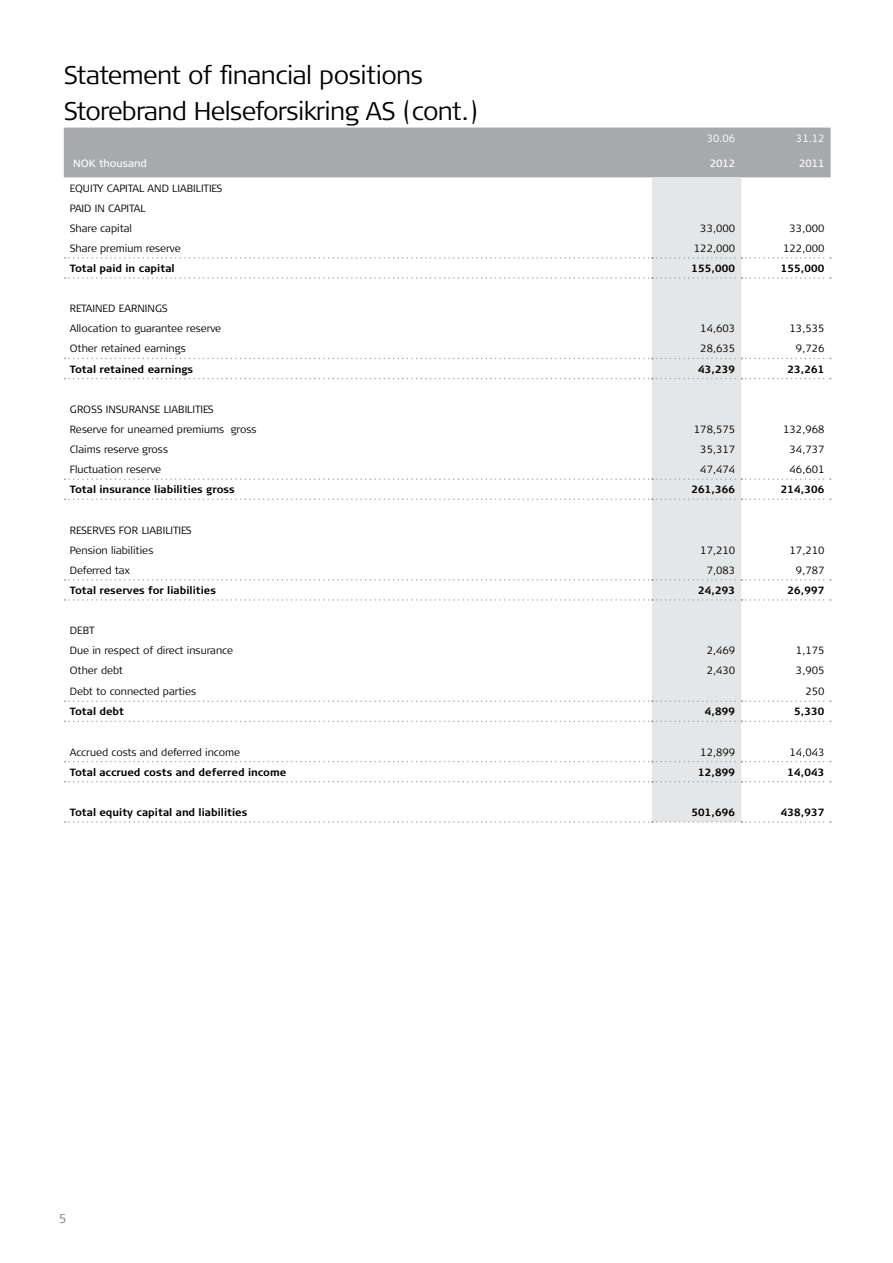
<style>
.page{position:relative;width:893px;height:1263px;background:#fff}
.page>*{position:absolute;margin:0;border:0;box-sizing:border-box;transform-origin:0 0}
.t1{font:300 25.5px/36px "Signa Column";letter-spacing:-.02em;color:#000}
.t2{font:300 12.75px "Signa Column";color:#808285}
.t3{font:300 10.5px/20.1px "Signa Column";color:#000}
.t4{font:700 10.5px "Signa Column";color:#000}
.t5{font:10.5px "Signa Column";color:#fff}
.t6{font:300 10.5px "Signa Column";color:#fff}
</style>
<div class="page">
<div style="left:64px;top:128px;width:767px;height:49px;background:#a7a9ac"></div>
<div style="left:652px;top:177px;width:89px;height:644px;background:#e5e6e7"></div>
<svg style="left:65px;top:257px;width:766px;height:2px"></svg>
<svg style="left:65px;top:277px;width:766px;height:2px"></svg>
<svg style="left:65px;top:358px;width:766px;height:1px"></svg>
<svg style="left:65px;top:378px;width:766px;height:1px"></svg>
<svg style="left:65px;top:478px;width:766px;height:2px"></svg>
<svg style="left:65px;top:499px;width:766px;height:1px"></svg>
<svg style="left:65px;top:579px;width:766px;height:1px"></svg>
<svg style="left:65px;top:599px;width:766px;height:2px"></svg>
<svg style="left:65px;top:700px;width:766px;height:2px"></svg>
<svg style="left:65px;top:721px;width:766px;height:1px"></svg>
<svg style="left:65px;top:761px;width:766px;height:1px"></svg>
<svg style="left:65px;top:781px;width:766px;height:1px"></svg>
<svg style="left:65px;top:821px;width:766px;height:2px"></svg>
<h1 class="t1" style="left:64px;top:57px;width:416px">Statement of financial positions<br>Storebrand Helseforsikring AS (cont.)</h1>
<p class="t6" style="left:707px;top:132px;width:30px">30.06</p>
<p class="t6" style="left:796px;top:132px;width:30px">31.12</p>
<p class="t5" style="left:73px;top:157px;width:75px">NOK thousand</p>
<p class="t5" style="left:710px;top:157px;width:27px">2012</p>
<p class="t5" style="left:799px;top:157px;width:27px">2011</p>
<p class="t3" style="left:70px;top:178px;width:154px">EQUITY CAPITAL AND LIABILITIES<br>PAID IN CAPITAL<br>Share capital</p>
<p class="t3" style="left:700px;top:218px;width:36px">33,000</p>
<p class="t3" style="left:790px;top:218px;width:36px">33,000</p>
<p class="t3" style="left:70px;top:238px;width:112px">Share premium reserve</p>
<p class="t3" style="left:694px;top:238px;width:43px">122,000</p>
<p class="t3" style="left:783px;top:238px;width:43px">122,000</p>
<p class="t4" style="left:70px;top:262px;width:106px">Total paid in capital</p>
<p class="t4" style="left:691px;top:262px;width:45px">155,000</p>
<p class="t4" style="left:781px;top:262px;width:45px">155,000</p>
<p class="t3" style="left:70px;top:299px;width:153px">RETAINED EARNINGS<br>Allocation to guarantee reserve</p>
<p class="t3" style="left:700px;top:319px;width:36px">14,603</p>
<p class="t3" style="left:790px;top:319px;width:36px">13,535</p>
<p class="t3" style="left:70px;top:339px;width:117px">Other retained earnings</p>
<p class="t3" style="left:700px;top:339px;width:36px">28,635</p>
<p class="t3" style="left:796px;top:339px;width:30px">9,726</p>
<p class="t4" style="left:70px;top:363px;width:125px">Total retained earnings</p>
<p class="t4" style="left:698px;top:363px;width:39px">43,239</p>
<p class="t4" style="left:787px;top:363px;width:39px">23,261</p>
<p class="t3" style="left:70px;top:399px;width:188px">GROSS INSURANSE LIABILITIES<br>Reserve for unearned premiums gross</p>
<p class="t3" style="left:694px;top:419px;width:43px">178,575</p>
<p class="t3" style="left:783px;top:419px;width:43px">132,968</p>
<p class="t3" style="left:70px;top:439px;width:100px">Claims reserve gross</p>
<p class="t3" style="left:700px;top:439px;width:36px">35,317</p>
<p class="t3" style="left:790px;top:439px;width:36px">34,737</p>
<p class="t3" style="left:70px;top:460px;width:93px">Fluctuation reserve</p>
<p class="t3" style="left:700px;top:460px;width:36px">47,474</p>
<p class="t3" style="left:790px;top:460px;width:36px">46,601</p>
<p class="t4" style="left:70px;top:484px;width:167px">Total insurance liabilities gross</p>
<p class="t4" style="left:691px;top:484px;width:45px">261,366</p>
<p class="t4" style="left:781px;top:484px;width:45px">214,306</p>
<p class="t3" style="left:70px;top:520px;width:123px">RESERVES FOR LIABILITIES<br>Pension liabilities</p>
<p class="t3" style="left:700px;top:540px;width:36px">17,210</p>
<p class="t3" style="left:790px;top:540px;width:36px">17,210</p>
<p class="t3" style="left:70px;top:560px;width:61px">Deferred tax</p>
<p class="t3" style="left:707px;top:560px;width:30px">7,083</p>
<p class="t3" style="left:796px;top:560px;width:30px">9,787</p>
<p class="t4" style="left:70px;top:584px;width:148px">Total reserves for liabilities</p>
<p class="t4" style="left:698px;top:584px;width:39px">24,293</p>
<p class="t4" style="left:787px;top:584px;width:39px">26,997</p>
<p class="t3" style="left:70px;top:620px;width:165px">DEBT<br>Due in respect of direct insurance</p>
<p class="t3" style="left:707px;top:641px;width:30px">2,469</p>
<p class="t3" style="left:796px;top:641px;width:30px">1,175</p>
<p class="t3" style="left:70px;top:661px;width:55px">Other debt</p>
<p class="t3" style="left:707px;top:661px;width:30px">2,430</p>
<p class="t3" style="left:796px;top:661px;width:30px">3,905</p>
<p class="t3" style="left:70px;top:682px;width:128px">Debt to connected parties</p>
<p class="t3" style="left:805px;top:682px;width:21px">250</p>
<p class="t4" style="left:70px;top:706px;width:56px">Total debt</p>
<p class="t4" style="left:705px;top:706px;width:32px">4,899</p>
<p class="t4" style="left:794px;top:706px;width:32px">5,330</p>
<p class="t3" style="left:70px;top:742px;width:172px">Accrued costs and deferred income</p>
<p class="t3" style="left:700px;top:742px;width:36px">12,899</p>
<p class="t3" style="left:790px;top:742px;width:36px">14,043</p>
<p class="t4" style="left:70px;top:766px;width:218px">Total accrued costs and deferred income</p>
<p class="t4" style="left:698px;top:766px;width:39px">12,899</p>
<p class="t4" style="left:787px;top:766px;width:39px">14,043</p>
<p class="t4" style="left:70px;top:806px;width:179px">Total equity capital and liabilities</p>
<p class="t4" style="left:691px;top:806px;width:45px">501,696</p>
<p class="t4" style="left:781px;top:806px;width:45px">438,937</p>
<p class="t2" style="left:59px;top:1211px;width:9px">5</p>
</div>
